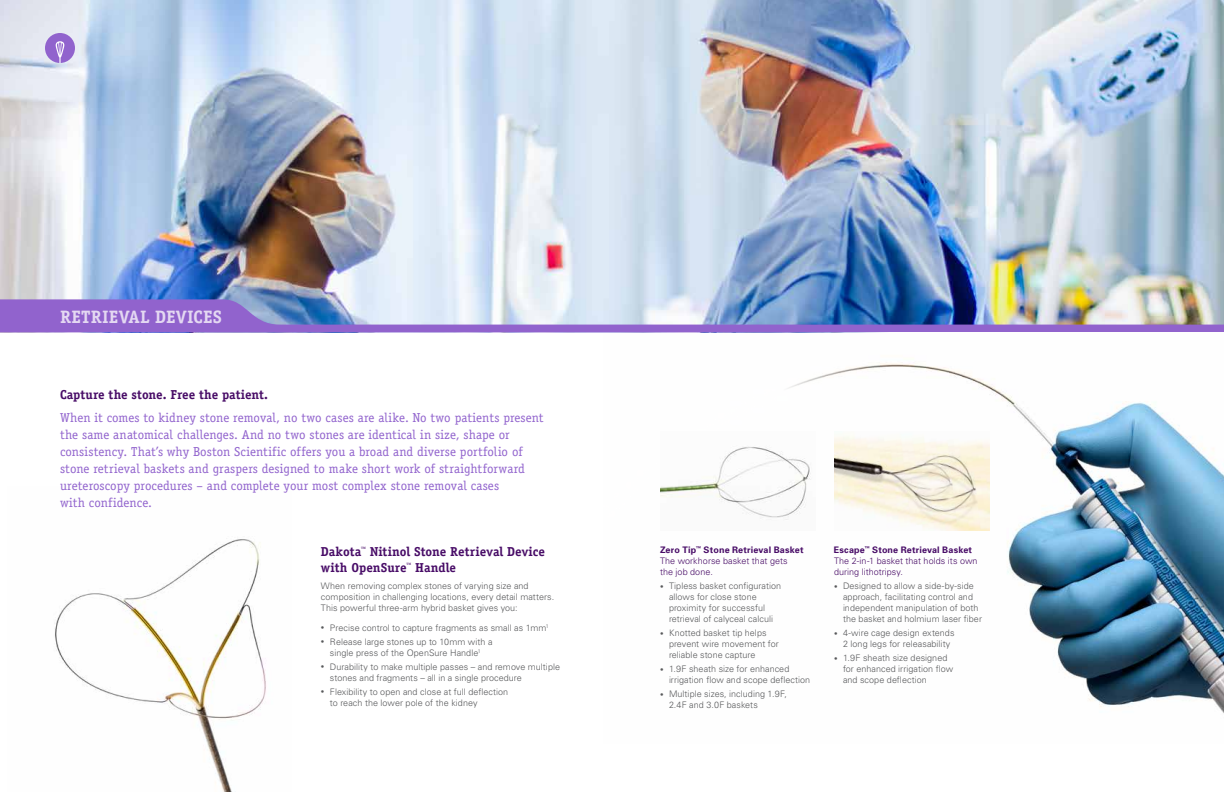
<style>
.page{position:relative;width:1224px;height:792px;background:#fff}
.page>*{position:absolute;margin:0;border:0;box-sizing:border-box;transform-origin:0 0}
.t1{font:700 18px "Officina Serif";letter-spacing:.01em;color:#e4d8f2}
.t2{font:13px/17px "Officina Serif";letter-spacing:.005em;color:#9163cd}
.t3{font:700 13px/16px "Officina Serif";color:#480c67}
.t4{font:300 9px/11px "Univers";letter-spacing:.005em;color:#58595b}
.t5{font:300 9px/11px "Univers";letter-spacing:.005em;color:#480c67}
.s1{font-size:7px}
.s2{font-weight:700}
</style>
<div class="page">
<img style="left:0;top:0;width:1224px;height:299px">
<img style="left:0;top:299px;width:1224px;height:33px">
<div style="left:45px;top:33px;width:30px;height:30px;background:#9163cd;border-radius:50%"></div>
<svg style="left:56px;top:41px;width:8px;height:22px"></svg>
<img style="left:604px;top:332px;width:620px;height:381px">
<img style="left:55px;top:539px;width:211px;height:253px">
<img style="left:834px;top:432px;width:156px;height:99px">
<img style="left:660px;top:432px;width:156px;height:99px">
<h1 class="t1" style="left:60px;top:306px;width:163px">RETRIEVAL DEVICES</h1>
<h2 class="t3" style="left:60px;top:386px;width:210px">Capture the stone. Free the patient.</h2>
<p class="t2" style="left:60px;top:409px;width:485px">When it comes to kidney stone removal, no two cases are alike. No two patients present the same anatomical challenges. And no two stones are identical in size, shape or consistency. That’s why Boston Scientific offers you a broad and diverse portfolio of stone retrieval baskets and graspers designed to make short work of straightforward ureteroscopy procedures – and complete your most complex stone removal cases<br>with confidence.</p>
<h2 class="t3" style="left:321px;top:543px;width:226px">Dakota<sup>™</sup> Nitinol Stone Retrieval Device with OpenSure<sup>™</sup> Handle</h2>
<p class="t4" style="left:321px;top:580px;width:235px">When removing complex stones of varying size and composition in challenging locations, every detail matters.<br>This powerful three-arm hybrid basket gives you:</p>
<p class="t4" style="left:321px;top:622px;width:229px"><span class="s1">•</span> Precise control to capture fragments as small as 1mm<sup>1</sup></p>
<p class="t4" style="left:321px;top:636px;width:173px;text-align:center"><span class="s1">•</span> Release large stones up to 10mm with a single press of the OpenSure Handle<sup>1</sup></p>
<p class="t4" style="left:330px;top:661px;width:232px;text-indent:-9px"><span class="s1">•</span> Durability to make multiple passes – and remove multiple stones and fragments – all in a single procedure</p>
<p class="t4" style="left:330px;top:686px;width:180px;text-indent:-9px"><span class="s1">•</span> Flexibility to open and close at full deflection to reach the lower pole of the kidney</p>
<p class="t5" style="left:660px;top:544px;width:145px"><span class="s2">Zero Tip</span><sup>™</sup> <span class="s2">Stone Retrieval Basket<br></span>The workhorse basket that gets<br>the job done.</p>
<p class="t4" style="left:669px;top:580px;width:114px;text-indent:-9px"><span class="s1">•</span> Tipless basket configuration allows for close stone proximity for successful retrieval of calyceal calculi</p>
<p class="t4" style="left:669px;top:627px;width:111px;text-indent:-9px"><span class="s1">•</span> Knotted basket tip helps prevent wire movement for reliable stone capture</p>
<p class="t4" style="left:669px;top:663px;width:143px;text-indent:-9px"><span class="s1">•</span> 1.9F sheath size for enhanced irrigation flow and scope deflection</p>
<p class="t4" style="left:669px;top:688px;width:119px;text-indent:-9px"><span class="s1">•</span> Multiple sizes, including 1.9F,<br>2.4F and 3.0F baskets</p>
<p class="t5" style="left:834px;top:544px;width:145px"><span class="s2">Escape</span><sup>™</sup> <span class="s2">Stone Retrieval Basket<br></span>The 2-in-1 basket that holds its own during lithotripsy.</p>
<p class="t4" style="left:843px;top:580px;width:141px;text-indent:-9px"><span class="s1">•</span> Designed to allow a side-by-side approach, facilitating control and independent manipulation of both the basket and holmium laser fiber</p>
<p class="t4" style="left:834px;top:627px;width:122px;text-align:center"><span class="s1">•</span> 4-wire cage design extends<br>2 long legs for releasability</p>
<p class="t4" style="left:843px;top:652px;width:112px;text-indent:-9px"><span class="s1">•</span> 1.9F sheath size designed for enhanced irrigation flow and scope deflection</p>
</div>
